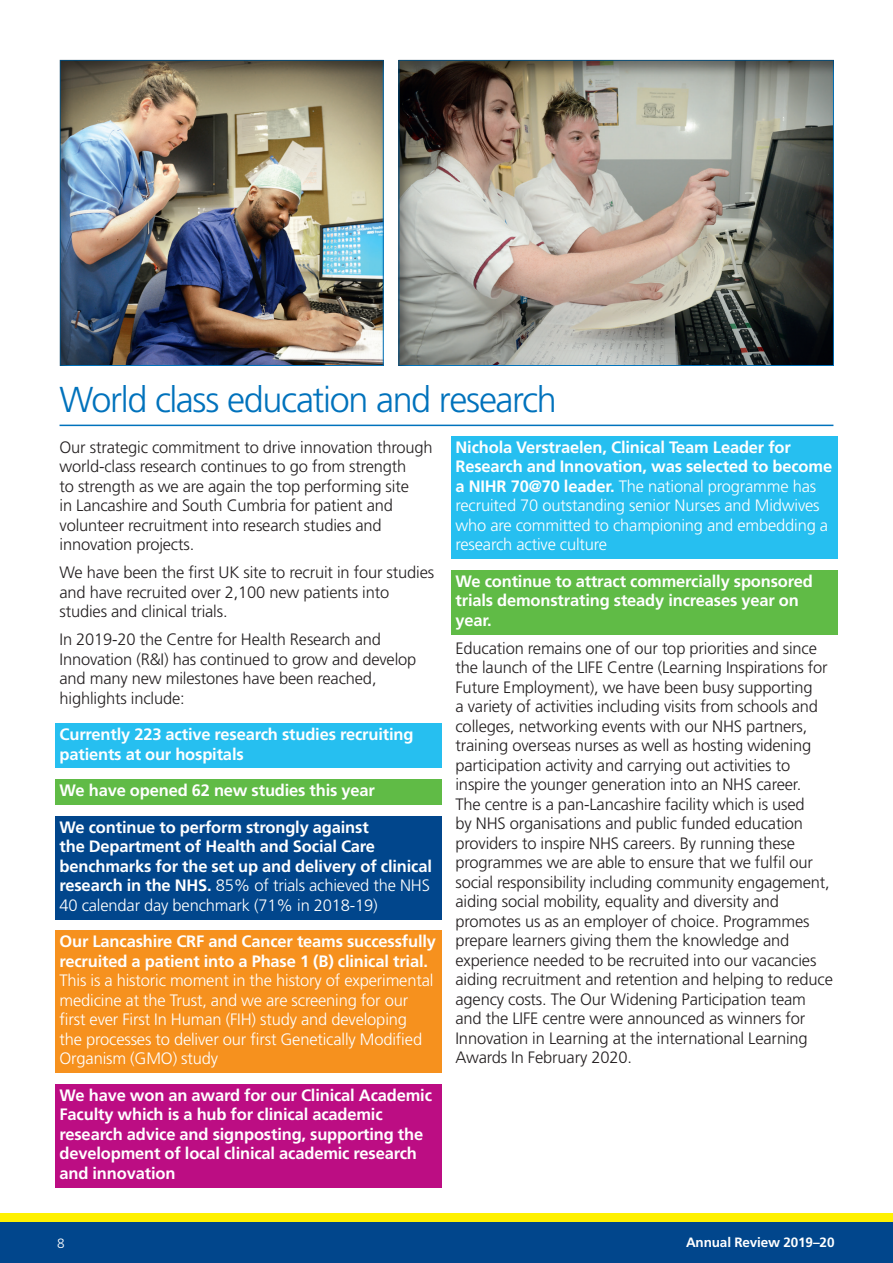
<style>
.page{position:relative;width:893px;height:1263px;background:#fff}
.page>*{position:absolute;margin:0;border:0;box-sizing:border-box;transform-origin:0 0}
.Page_headline{font:300 36px "Frutiger LT Std";letter-spacing:-.04em;color:#0072bc}
.body{font:300 16.5px/19.5px "Frutiger LT Std";letter-spacing:-.01em;color:#231f20}
.Body_shading_orange{font:300 16.5px/19.5px "Frutiger LT Std";letter-spacing:-.01em;color:#fff}
.body_shading{font:300 16.5px/19.5px "Frutiger LT Std";letter-spacing:-.01em;color:#fff}
.Body_shading_dk_blue{font:700 16.5px/19.5px "Frutiger LT Std";letter-spacing:-.01em;color:#fff}
.Body_shading_pink{font:700 16.5px/19.5px "Frutiger LT Std";letter-spacing:-.01em;color:#fff}
.Body_shading_lt_gree{font:700 16.5px/19.5px "Frutiger LT Std";letter-spacing:-.01em;color:#fff}
.body_shading-2{font:700 16.5px/19.5px "Frutiger LT Std";letter-spacing:-.01em;color:#fff}
.t1{font:700 13.5px "Frutiger LT Std";letter-spacing:-.01em;color:#fff}
.t2{font:300 13.5px "Frutiger LT Std";color:#fff}
.s1{font-weight:300}
.s2{font-weight:700}
</style>
<div class="page">
<div style="left:0;top:1214px;width:893px;height:34px;background:#fff101"></div>
<div style="left:0;top:1222px;width:893px;height:41px;background:#01468c"></div>
<hr style="left:60px;top:425px;width:773px;height:1px;background:#0072bc">
<div style="left:55px;top:723px;width:387px;height:45px;background:#26bff0"></div>
<div style="left:55px;top:779px;width:387px;height:25px;background:#60bb46"></div>
<div style="left:55px;top:816px;width:387px;height:103px;background:#01468c"></div>
<div style="left:55px;top:930px;width:387px;height:142px;background:#f6911e"></div>
<div style="left:55px;top:1084px;width:387px;height:103px;background:#bc0d83"></div>
<div style="left:451px;top:436px;width:387px;height:122px;background:#26bff0"></div>
<div style="left:451px;top:570px;width:387px;height:64px;background:#60bb46"></div>
<div style="left:397px;top:59px;width:438px;height:309px;background:#231f20;opacity:.4"></div>
<div style="left:58px;top:59px;width:327px;height:309px;background:#231f20;opacity:.4"></div>
<p class="Page_headline" style="left:60px;top:379px;width:499px">World class education and research</p>
<p class="body" style="left:60px;top:437px;width:375px">Our strategic commitment to drive innovation through world-class research continues to go from strength<br>to strength as we are again the top performing site<br>in Lancashire and South Cumbria for patient and volunteer recruitment into research studies and innovation projects.</p>
<p class="body" style="left:60px;top:563px;width:376px">We have been the first UK site to recruit in four studies and have recruited over 2,100 new patients into studies and clinical trials.</p>
<p class="body" style="left:60px;top:630px;width:358px">In 2019-20 the Centre for Health Research and Innovation (R&amp;I) has continued to grow and develop and many new milestones have been reached, highlights include:</p>
<p class="body_shading-2" style="left:60px;top:725px;width:355px">Currently 223 active research studies recruiting patients at our hospitals</p>
<p class="Body_shading_lt_gree" style="left:60px;top:781px;width:317px">We have opened 62 new studies this year</p>
<p class="Body_shading_dk_blue" style="left:60px;top:817px;width:374px">We continue to perform strongly against<br>the Department of Health and Social Care benchmarks for the set up and delivery of clinical research in the NHS. <span class="s1">85% of trials achieved the NHS 40 calendar day benchmark (71% in 2018-19)</span></p>
<p class="Body_shading_orange" style="left:60px;top:932px;width:378px"><span class="s2">Our Lancashire CRF and Cancer teams successfully recruited a patient into a Phase 1 (B) clinical trial.<br></span>This is a historic moment in the history of experimental medicine at the Trust, and we are screening for our first ever First In Human (FIH) study and developing<br>the processes to deliver our first Genetically Modified Organism (GMO) study</p>
<p class="Body_shading_pink" style="left:60px;top:1085px;width:374px">We have won an award for our Clinical Academic Faculty which is a hub for clinical academic research advice and signposting, supporting the development of local clinical academic research and innovation</p>
<p class="body_shading" style="left:455px;top:437px;width:378px"><span class="s2">Nichola Verstraelen, Clinical Team Leader for Research and Innovation, was selected to become a NIHR 70@70 leader.</span> The national programme has recruited 70 outstanding senior Nurses and Midwives who are committed to championing and embedding a research active culture</p>
<p class="Body_shading_lt_gree" style="left:455px;top:571px;width:359px">We continue to attract commercially sponsored trials demonstrating steady increases year on year.</p>
<p class="body" style="left:455px;top:638px;width:379px">Education remains one of our top priorities and since the launch of the LIFE Centre (Learning Inspirations for Future Employment), we have been busy supporting<br>a variety of activities including visits from schools and colleges, networking events with our NHS partners, training overseas nurses as well as hosting widening participation activity and carrying out activities to inspire the younger generation into an NHS career.<br>The centre is a pan-Lancashire facility which is used<br>by NHS organisations and public funded education providers to inspire NHS careers. By running these programmes we are able to ensure that we fulfil our social responsibility including community engagement, aiding social mobility, equality and diversity and promotes us as an employer of choice. Programmes prepare learners giving them the knowledge and experience needed to be recruited into our vacancies aiding recruitment and retention and helping to reduce agency costs. The Our Widening Participation team and the LIFE centre were announced as winners for Innovation in Learning at the international Learning Awards In February 2020.</p>
<p class="t2" style="left:57px;top:1236px;width:9px">8</p>
<p class="t1" style="left:686px;top:1234px;width:150px">Annual Review 2019–20</p>
</div>
